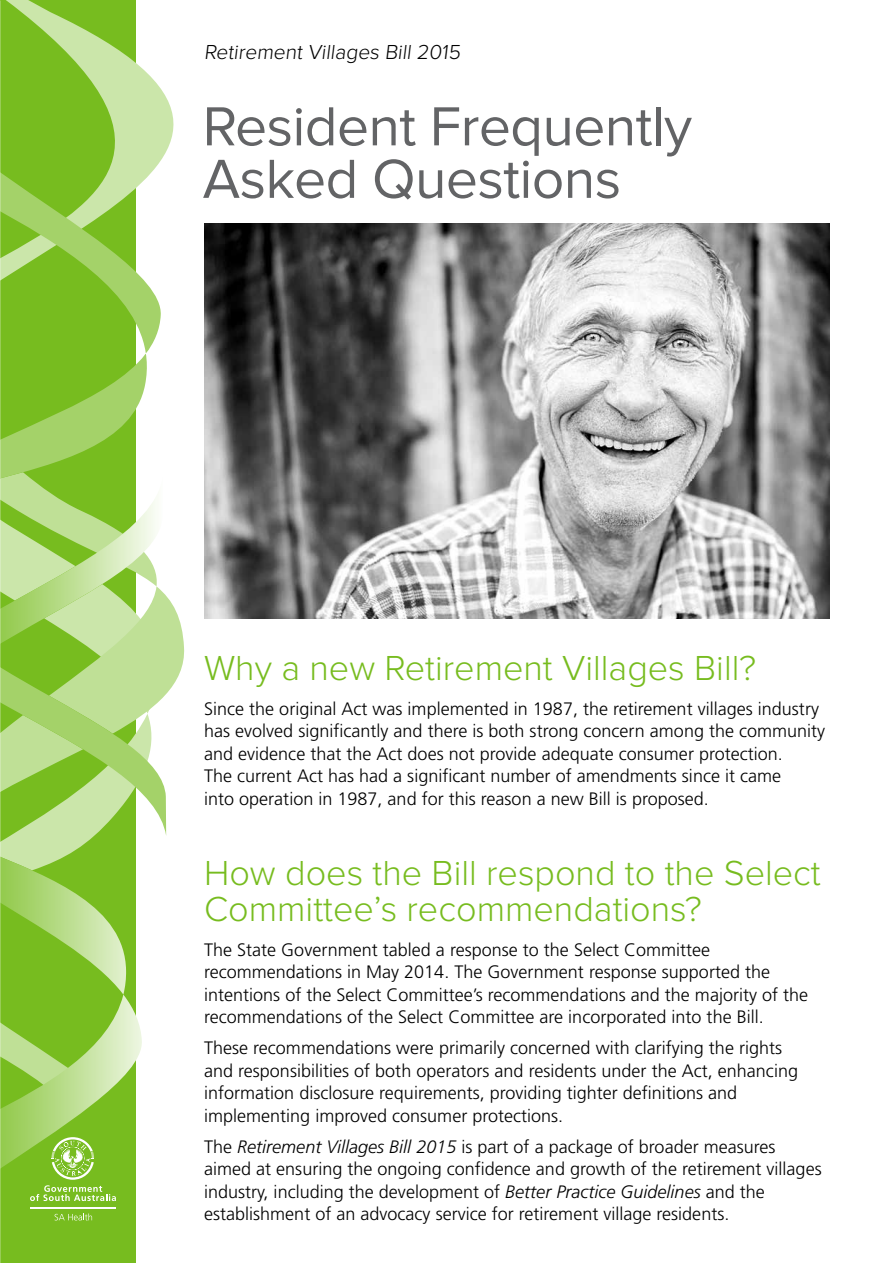
<style>
.page{position:relative;width:893px;height:1263px;background:#fff}
.page>*{position:absolute;margin:0;border:0;box-sizing:border-box;transform-origin:0 0}
.t1{font:57px/52.5px "Proxima Nova";letter-spacing:-.01em;color:#636466}
.t2{font:300 36px/36px "Proxima Nova";color:#77bc1f}
.t3{font:300 21px "Proxima Nova";color:#000}
.t4{font:300 18px/22.5px "Frutiger";color:#000}
.s1{font-style:italic}
</style>
<div class="page">
<div style="left:0;top:0;width:136px;height:1263px;background:#77bc1f"></div>
<svg style="left:173px;top:606px;width:12px;height:79px"></svg>
<svg style="left:0;top:2px;width:173px;height:834px"></svg>
<svg style="left:0;top:477px;width:163px;height:700px"></svg>
<svg style="left:55px;top:1213px;width:37px;height:7px"></svg>
<hr style="left:30px;top:1206px;width:86px;height:2px;background:#fff">
<svg style="left:30px;top:1137px;width:86px;height:64px"></svg>
<img style="left:204px;top:223px;width:625px;height:396px">
<p class="t3" style="left:204px;top:43px;width:260px">Retirement Villages Bill 2015</p>
<h1 class="t1" style="left:203px;top:101px;width:491px">Resident Frequently<br>Asked Questions</h1>
<h2 class="t2" style="left:204px;top:651px;width:553px">Why a new Retirement Villages Bill?</h2>
<p class="t4" style="left:204px;top:698px;width:623px">Since the original Act was implemented in 1987, the retirement villages industry has evolved significantly and there is both strong concern among the community and evidence that the Act does not provide adequate consumer protection.<br>The current Act has had a significant number of amendments since it came<br>into operation in 1987, and for this reason a new Bill is proposed.</p>
<h2 class="t2" style="left:204px;top:856px;width:618px">How does the Bill respond to the Select<br>Committee’s recommendations?</h2>
<p class="t4" style="left:204px;top:939px;width:606px">The State Government tabled a response to the Select Committee recommendations in May 2014. The Government response supported the intentions of the Select Committee’s recommendations and the majority of the recommendations of the Select Committee are incorporated into the Bill.</p>
<p class="t4" style="left:204px;top:1037px;width:595px">These recommendations were primarily concerned with clarifying the rights and responsibilities of both operators and residents under the Act, enhancing information disclosure requirements, providing tighter definitions and implementing improved consumer protections.</p>
<p class="t4" style="left:204px;top:1136px;width:619px">The <span class="s1">Retirement Villages Bill 2015</span> is part of a package of broader measures aimed at ensuring the ongoing confidence and growth of the retirement villages industry, including the development of <span class="s1">Better Practice Guidelines</span> and the establishment of an advocacy service for retirement village residents.</p>
</div>
